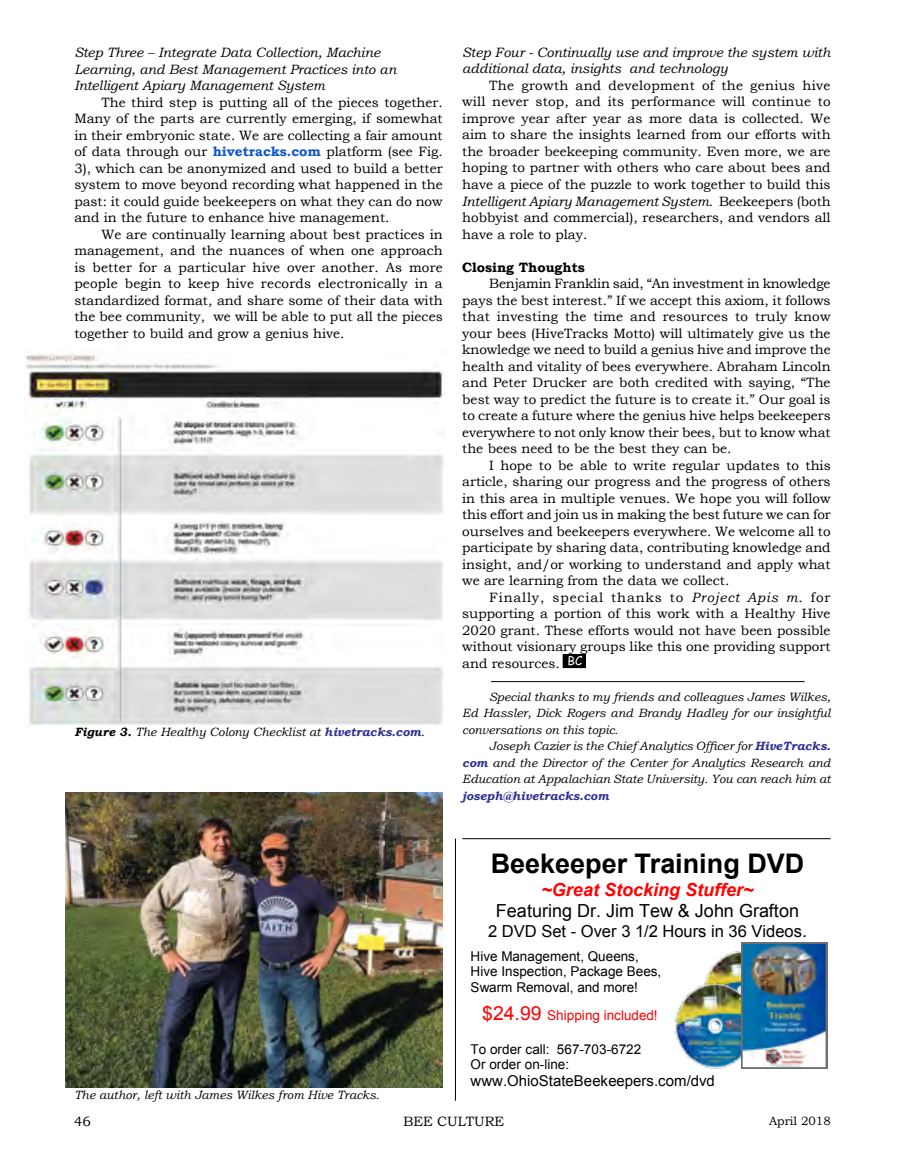
<style>
.page{position:relative;width:905px;height:1175px;background:#fff}
.page>*{position:absolute;margin:0;border:0;box-sizing:border-box;transform-origin:0 0}
.t1{font:700 27px "Arial";color:#000}
.t2{font:18px "Arial";color:#000}
.t3{font:italic 700 18px "Arial";color:#f00}
.t4{font:16.5px "Arial";color:#000}
.t5{font:15px "Arial";color:#000}
.t6{font:13.5px/16.5px "Bookman Old Style";color:#000;text-align:justify}
.t7{font:italic 13.5px/16.5px "Bookman Old Style";color:#000}
.t8{font:13.5px/15.5px "Arial";letter-spacing:.005em;color:#000}
.t9{font:13.5px "Arial";letter-spacing:.005em;color:#f00}
.t10{font:700 13.5px "Bookman Old Style";color:#000}
.t11{font:italic 12px/16.5px "Bookman Old Style";color:#000;text-align:justify}
.t12{font:italic 700 12px "Bookman Old Style";color:#2e3092}
.t13{font:12px "Bookman Old Style";color:#000}
.t14{font:12px "Comic Sans MS";color:#fff}
.s1{font-weight:700;color:#15c}
.s2{font-weight:700}
.s3{font-weight:700;color:#2e3092}
.s4{font-style:italic}
.s5{font-size:18px}
.s6{font-size:19.5px}
</style>
<div class="page">
<img style="left:24px;top:348px;width:420px;height:378px">
<img style="left:66px;top:792px;width:376px;height:295px">
<hr style="left:491px;top:681px;width:313px;height:1px;background:#000">
<div style="left:563px;top:654px;width:22px;height:13px;background:#000"></div>
<img style="left:704px;top:951px;width:37px;height:31px">
<img style="left:675px;top:982px;width:81px;height:87px">
<img style="left:741px;top:942px;width:86px;height:126px">
<hr style="left:462px;top:838px;width:368px;height:1px;background:#000">
<hr style="left:455px;top:838px;width:1px;height:262px;background:#000">
<p class="t7" style="left:74px;top:44px;width:323px">Step Three – Integrate Data Collection, Machine<br>Learning, and Best Management Practices into an<br>Intelligent Apiary Management System</p>
<p class="t6" style="left:74px;top:94px;width:370px;text-indent:27px">The third step is putting all of the pieces together.<br>Many of the parts are currently emerging, if somewhat in their embryonic state. We are collecting a fair amount of data through our <span class="s1">hivetracks.com</span> platform (see Fig.<br>3), which can be anonymized and used to build a better system to move beyond recording what happened in the past: it could guide beekeepers on what they can do now and in the future to enhance hive management.</p>
<p class="t6" style="left:74px;top:226px;width:370px;text-indent:27px">We are continually learning about best practices in management, and the nuances of when one approach is better for a particular hive over another. As more people begin to keep hive records electronically in a standardized format, and share some of their data with the bee community, we will be able to put all the pieces together to build and grow a genius hive.</p>
<p class="t11" style="left:74px;top:723px;width:352px"><span class="s2">Figure 3.</span> The Healthy Colony Checklist at <span class="s3">hivetracks.com</span>.</p>
<p class="t7" style="left:462px;top:44px;width:370px">Step Four - Continually use and improve the system with additional data, insights and technology</p>
<p class="t6" style="left:462px;top:77px;width:370px;text-indent:27px">The growth and development of the genius hive will never stop, and its performance will continue to improve year after year as more data is collected. We aim to share the insights learned from our efforts with the broader beekeeping community. Even more, we are hoping to partner with others who care about bees and have a piece of the puzzle to work together to build this <span class="s4">Intelligent Apiary Management System.</span> Beekeepers (both hobbyist and commercial), researchers, and vendors all have a role to play.</p>
<p class="t10" style="left:462px;top:257px;width:124px">Closing Thoughts</p>
<p class="t6" style="left:462px;top:275px;width:370px;text-indent:27px">Benjamin Franklin said, “An investment in knowledge pays the best interest.” If we accept this axiom, it follows that investing the time and resources to truly know your bees (HiveTracks Motto) will ultimately give us the knowledge we need to build a genius hive and improve the health and vitality of bees everywhere. Abraham Lincoln and Peter Drucker are both credited with saying, “The best way to predict the future is to create it.” Our goal is to create a future where the genius hive helps beekeepers everywhere to not only know their bees, but to know what the bees need to be the best they can be.</p>
<p class="t6" style="left:462px;top:457px;width:370px;text-indent:27px">I hope to be able to write regular updates to this article, sharing our progress and the progress of others in this area in multiple venues. We hope you will follow this effort and join us in making the best future we can for ourselves and beekeepers everywhere. We welcome all to participate by sharing data, contributing knowledge and insight, and/or working to understand and apply what we are learning from the data we collect.</p>
<p class="t6" style="left:462px;top:589px;width:370px;text-indent:27px">Finally, special thanks to <span class="s4">Project Apis m</span>. for supporting a portion of this work with a Healthy Hive 2020 grant. These efforts would not have been possible without visionary groups like this one providing support and resources.</p>
<p class="t11" style="left:462px;top:688px;width:370px;text-indent:27px">Special thanks to my friends and colleagues James Wilkes, Ed Hassler, Dick Rogers and Brandy Hadley for our insightful conversations on this topic.</p>
<p class="t11" style="left:462px;top:738px;width:370px;text-indent:27px">Joseph Cazier is the Chief Analytics Officer for <span class="s3">HiveTracks. com</span> and the Director of the Center for Analytics Research and Education at Appalachian State University. You can reach him at</p>
<p class="t12" style="left:462px;top:787px;width:148px">joseph@hivetracks.com</p>
<p class="t14" style="left:567px;top:652px;width:16px">BC</p>
<p class="t11" style="left:74px;top:1086px;width:307px">The author, left with James Wilkes from Hive Tracks.</p>
<h1 class="t1" style="left:490px;top:845px;width:315px">Beekeeper Training DVD</h1>
<h2 class="t3" style="left:541px;top:877px;width:214px">~Great Stocking Stuffer~</h2>
<h2 class="t2" style="left:496px;top:898px;width:305px">Featuring Dr. Jim Tew &amp; John Grafton</h2>
<p class="t4" style="left:488px;top:920px;width:320px">2 DVD Set - Over 3 1/2 Hours in 36 Videos<span class="s5">.</span></p>
<p class="t8" style="left:470px;top:948px;width:192px">Hive Management, Queens,<br>Hive Inspection, Package Bees,<br>Swarm Removal, and more!</p>
<p class="t9" style="left:482px;top:1006px;width:177px"><span class="s6">$24.99</span> Shipping included!</p>
<p class="t8" style="left:470px;top:1041px;width:172px">To order call: 567-703-6722<br>Or order on-line:</p>
<p class="t5" style="left:470px;top:1071px;width:246px">www.OhioStateBeekeepers.com/dvd</p>
<p class="t6" style="left:74px;top:1112px;width:18px">46</p>
<p class="t6" style="left:403px;top:1112px;width:102px">BEE CULTURE</p>
<p class="t13" style="left:769px;top:1112px;width:63px">April 2018</p>
</div>
